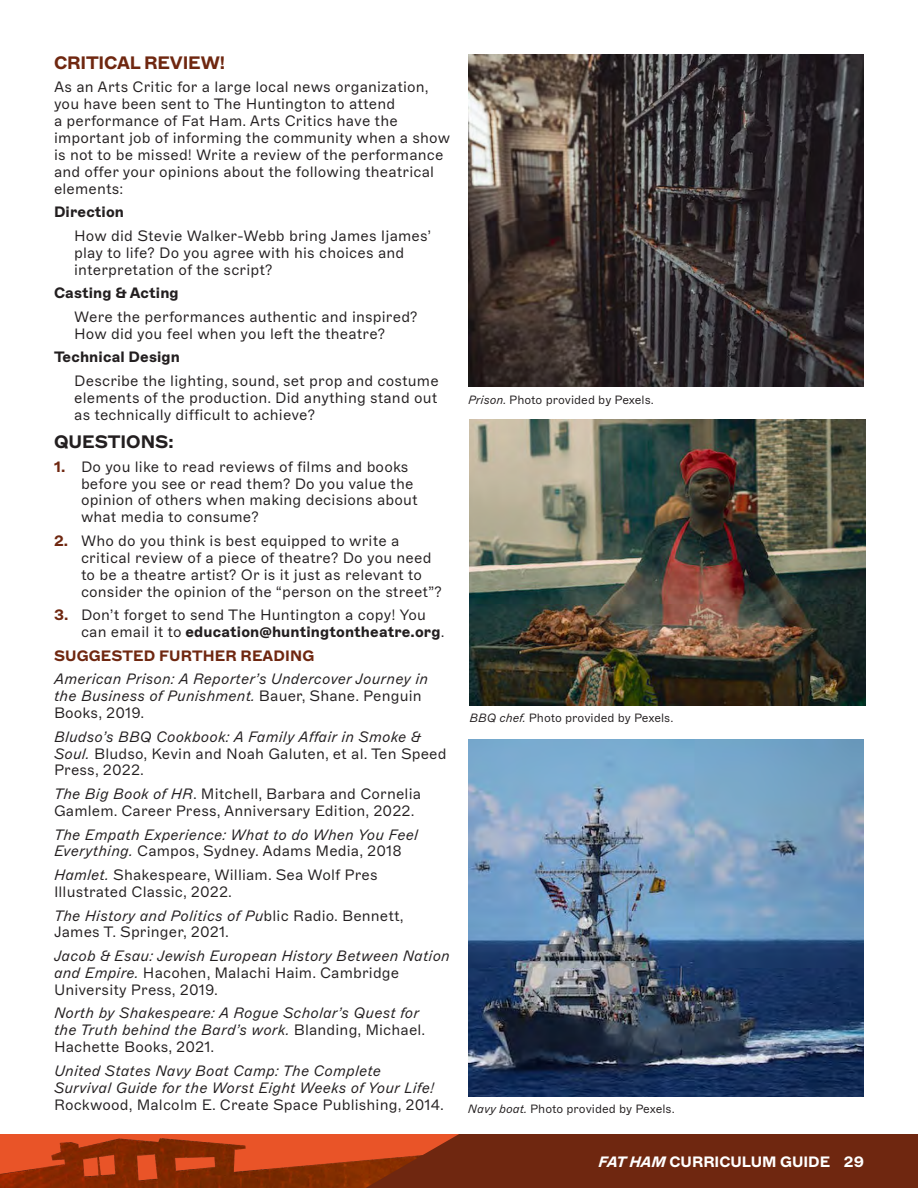
<style>
.page{position:relative;width:918px;height:1188px;background:#fff}
.page>*{position:absolute;margin:0;border:0;box-sizing:border-box;transform-origin:0 0}
.Standard_Paragraph{font:700 18px "ABC Marfa";letter-spacing:-.01em;color:#6f2710}
.Standard_Paragraph-2{font:700 18px "ABC Marfa";color:#231f20}
.Standard_Paragraph-3{font:300 15px/16.8px "ABC Marfa";letter-spacing:.01em;color:#231f20}
.Standard_Paragraph-4{font:italic 300 15px/16.8px "ABC Marfa";letter-spacing:.01em;color:#231f20}
.Standard_Paragraph-5{font:700 15px "ABC Marfa";letter-spacing:.01em;color:#231f20}
.t1{font:700 15px "ABC Marfa";color:#fff}
.Standard_Paragraph-6{font:700 15px "ABC Marfa";letter-spacing:.01em;color:#6f2710}
.t2{font:300 12px "ABC Marfa";color:#231f20}
.s1{font-weight:700;color:#6f2710}
.s2{font-weight:700}
.s3{font-style:normal}
.s4{font-style:italic}
</style>
<div class="page">
<div style="left:0;top:1134px;width:656px;height:54px;background:#e95428"></div>
<img style="left:0;top:1138px;width:362px;height:50px">
<svg style="left:362px;top:1134px;width:556px;height:54px;background:#772911"></svg>
<img style="left:468px;top:54px;width:396px;height:333px">
<img style="left:470px;top:419px;width:396px;height:286px">
<img style="left:468px;top:740px;width:396px;height:356px">
<p class="Standard_Paragraph" style="left:54px;top:52px;width:172px">CRITICAL REVIEW!</p>
<p class="Standard_Paragraph-3" style="left:54px;top:79px;width:398px">As an Arts Critic for a large local news organization, you have been sent to The Huntington to attend<br>a performance of Fat Ham. Arts Critics have the important job of informing the community when a show is not to be missed! Write a review of the performance and offer your opinions about the following theatrical elements:</p>
<p class="Standard_Paragraph-5" style="left:54px;top:203px;width:72px">Direction</p>
<p class="Standard_Paragraph-3" style="left:74px;top:227px;width:358px">How did Stevie Walker-Webb bring James Ijames’ play to life? Do you agree with his choices and interpretation of the script?</p>
<p class="Standard_Paragraph-5" style="left:54px;top:284px;width:126px">Casting &amp; Acting</p>
<p class="Standard_Paragraph-3" style="left:74px;top:308px;width:345px">Were the performances authentic and inspired?<br>How did you feel when you left the theatre?</p>
<p class="Standard_Paragraph-5" style="left:54px;top:348px;width:128px">Technical Design</p>
<p class="Standard_Paragraph-3" style="left:74px;top:373px;width:366px;text-align:justify">Describe the lighting, sound, set prop and costume elements of the production. Did anything stand out as technically difficult to achieve?</p>
<p class="Standard_Paragraph-2" style="left:54px;top:431px;width:121px">QUESTIONS:</p>
<p class="Standard_Paragraph-3" style="left:81px;top:458px;width:338px;text-indent:-27px"><span class="s1">1.</span> Do you like to read reviews of films and books before you see or read them? Do you value the opinion of others when making decisions about what media to consume?</p>
<p class="Standard_Paragraph-3" style="left:81px;top:533px;width:362px;text-indent:-27px"><span class="s1">2.</span> Who do you think is best equipped to write a critical review of a piece of theatre? Do you need to be a theatre artist? Or is it just as relevant to consider the opinion of the “person on the street”?</p>
<p class="Standard_Paragraph-3" style="left:81px;top:607px;width:365px;text-indent:-27px"><span class="s1">3.</span> Don’t forget to send The Huntington a copy! You can email it to <span class="s2">education@huntingtontheatre.org</span>.</p>
<p class="Standard_Paragraph-6" style="left:54px;top:646px;width:262px">SUGGESTED FURTHER READING</p>
<p class="Standard_Paragraph-4" style="left:54px;top:671px;width:376px">American Prison: A Reporter’s Undercover Journey in the Business of Punishment. <span class="s3">Bauer, Shane. Penguin<br>Books, 2019.</span></p>
<p class="Standard_Paragraph-3" style="left:54px;top:728px;width:394px"><span class="s4">Bludso’s BBQ Cookbook: A Family Affair in Smoke &amp;<br>Soul.</span> Bludso, Kevin and Noah Galuten, et al. Ten Speed<br>Press, 2022.</p>
<p class="Standard_Paragraph-3" style="left:54px;top:786px;width:369px"><span class="s4">The Big Book of HR</span>. Mitchell, Barbara and Cornelia<br>Gamlem. Career Press, Anniversary Edition, 2022.</p>
<p class="Standard_Paragraph-4" style="left:54px;top:826px;width:366px">The Empath Experience: What to do When You Feel<br>Everything. <span class="s3">Campos, Sydney. Adams Media, 2018</span></p>
<p class="Standard_Paragraph-3" style="left:54px;top:867px;width:325px"><span class="s4">Hamlet.</span> Shakespeare, William. Sea Wolf Pres<br>Illustrated Classic, 2022.</p>
<p class="Standard_Paragraph-3" style="left:54px;top:907px;width:351px"><span class="s4">The History and Politics of Pu</span>blic Radio. Bennett,<br>James T. Springer, 2021.</p>
<p class="Standard_Paragraph-4" style="left:54px;top:948px;width:397px">Jacob &amp; Esau: Jewish European History Between Nation and Empire. <span class="s3">Hacohen, Malachi Haim. Cambridge<br>University Press, 2019.</span></p>
<p class="Standard_Paragraph-4" style="left:54px;top:1005px;width:373px">North by Shakespeare: A Rogue Scholar’s Quest for the Truth behind the Bard’s work. <span class="s3">Blanding, Michael.<br>Hachette Books, 2021.</span></p>
<p class="Standard_Paragraph-4" style="left:54px;top:1062px;width:392px">United States Navy Boat Camp: The Complete<br>Survival Guide for the Worst Eight Weeks of Your Life!<br><span class="s3">Rockwood, Malcolm E. Create Space Publishing, 2014.</span></p>
<p class="t2" style="left:468px;top:393px;width:187px"><span class="s4">Prison.</span> Photo provided by Pexels.</p>
<p class="t2" style="left:469px;top:711px;width:205px"><span class="s4">BBQ chef.</span> Photo provided by Pexels.</p>
<p class="t2" style="left:468px;top:1102px;width:208px"><span class="s4">Navy boat.</span> Photo provided by Pexels.</p>
<p class="t1" style="left:599px;top:1153px;width:267px"><span class="s4">FAT HAM</span> CURRICULUM GUIDE 29</p>
</div>
